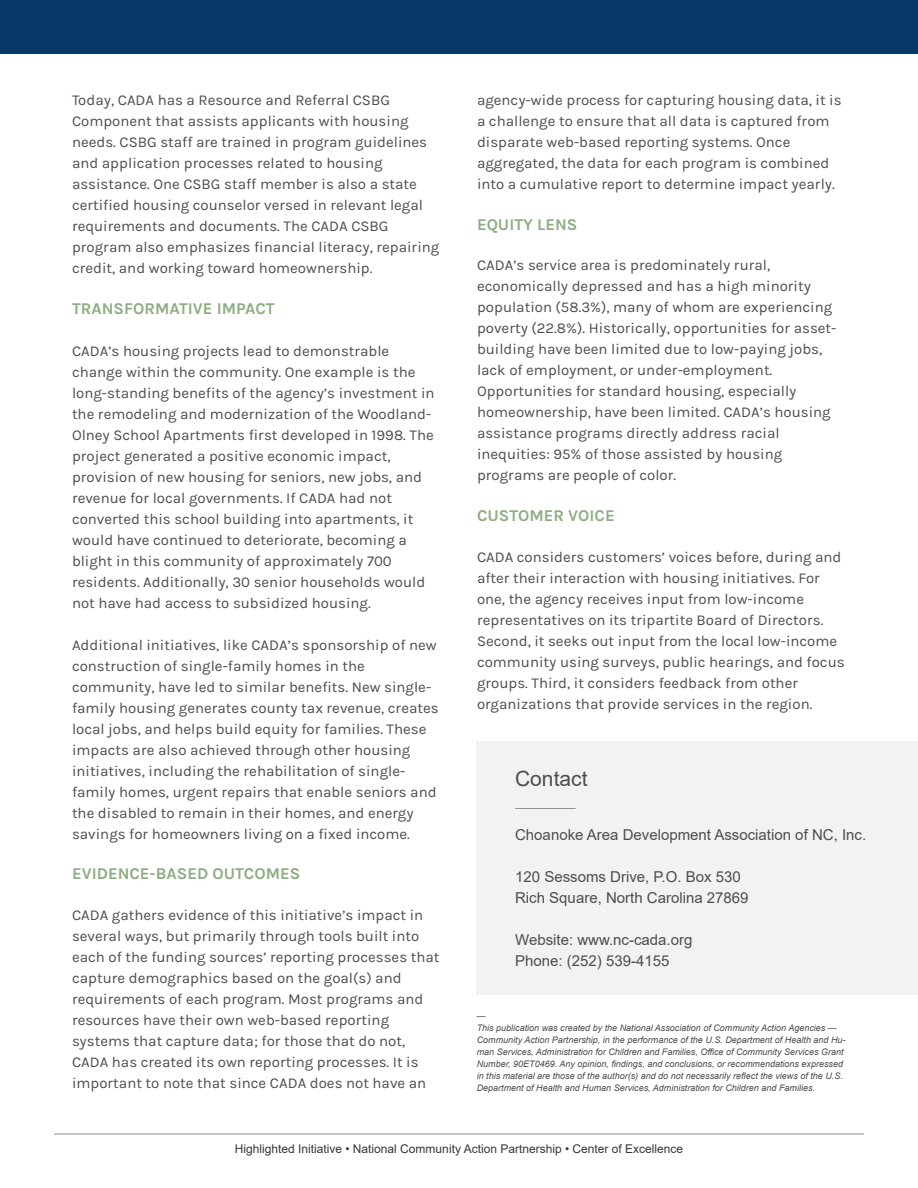
<style>
.page{position:relative;width:918px;height:1188px;background:#fff}
.page>*{position:absolute;margin:0;border:0;box-sizing:border-box;transform-origin:0 0}
.t1{font:21px "Arial";color:#4f4c4c}
.t2{font:700 16.5px "Karla";color:#8ead82}
.t3{font:15px/21px "Karla";color:#4f4c4c}
.t4{font:15px/21px "Arial";color:#4f4c4c}
.t5{font:12px "Arial";color:#393536}
.t6{font:italic 9px/12px "Arial";color:#4f4c4c}
</style>
<div class="page">
<hr style="left:54px;top:1134px;width:810px;height:1px;background:#918f8f">
<div style="left:0;top:0;width:918px;height:54px;background:#063868"></div>
<hr style="left:515px;top:808px;width:61px;height:1px;background:#918f8f">
<p class="t3" style="left:72px;top:89px;width:369px">Today, CADA has a Resource and Referral CSBG Component that assists applicants with housing needs. CSBG staff are trained in program guidelines and application processes related to housing assistance. One CSBG staff member is also a state certified housing counselor versed in relevant legal requirements and documents. The CADA CSBG program also emphasizes financial literacy, repairing credit, and working toward homeownership.</p>
<p class="t2" style="left:72px;top:298px;width:204px">TRANSFORMATIVE IMPACT</p>
<p class="t3" style="left:72px;top:340px;width:364px">CADA’s housing projects lead to demonstrable change within the community. One example is the long-standing benefits of the agency’s investment in the remodeling and modernization of the Woodland-Olney School Apartments first developed in 1998. The project generated a positive economic impact, provision of new housing for seniors, new jobs, and revenue for local governments. If CADA had not converted this school building into apartments, it would have continued to deteriorate, becoming a blight in this community of approximately 700 residents. Additionally, 30 senior households would not have had access to subsidized housing.</p>
<p class="t3" style="left:72px;top:634px;width:368px">Additional initiatives, like CADA’s sponsorship of new construction of single-family homes in the community, have led to similar benefits. New single&shy;family housing generates county tax revenue, creates local jobs, and helps build equity for families. These impacts are also achieved through other housing initiatives, including the rehabilitation of single&shy;family homes, urgent repairs that enable seniors and the disabled to remain in their homes, and energy savings for homeowners living on a fixed income.</p>
<p class="t2" style="left:72px;top:864px;width:230px">EVIDENCE-BASED OUTCOMES</p>
<p class="t3" style="left:72px;top:905px;width:369px">CADA gathers evidence of this initiative’s impact in several ways, but primarily through tools built into each of the funding sources’ reporting processes that capture demographics based on the goal(s) and requirements of each program. Most programs and resources have their own web-based reporting systems that capture data; for those that do not, CADA has created its own reporting processes. It is important to note that since CADA does not have an</p>
<p class="t3" style="left:477px;top:89px;width:366px">agency-wide process for capturing housing data, it is a challenge to ensure that all data is captured from disparate web-based reporting systems. Once aggregated, the data for each program is combined into a cumulative report to determine impact yearly.</p>
<p class="t2" style="left:477px;top:214px;width:102px">EQUITY LENS</p>
<p class="t3" style="left:477px;top:255px;width:361px">CADA’s service area is predominately rural, economically depressed and has a high minority population (58.3%), many of whom are experiencing poverty (22.8%). Historically, opportunities for asset&shy;building have been limited due to low-paying jobs, lack of employment, or under-employment.<br>Opportunities for standard housing, especially homeownership, have been limited. CADA’s housing assistance programs directly address racial inequities: 95% of those assisted by housing programs are people of color.</p>
<p class="t2" style="left:477px;top:506px;width:139px">CUSTOMER VOICE</p>
<p class="t3" style="left:477px;top:546px;width:369px">CADA considers customers’ voices before, during and after their interaction with housing initiatives. For one, the agency receives input from low-income representatives on its tripartite Board of Directors.<br>Second, it seeks out input from the local low-income community using surveys, public hearings, and focus groups. Third, it considers feedback from other organizations that provide services in the region.</p>
<h1 class="t1" style="left:515px;top:771px;width:74px">Contact</h1>
<p class="t4" style="left:515px;top:826px;width:353px">Choanoke Area Development Association of NC, Inc.</p>
<p class="t4" style="left:515px;top:868px;width:235px">120 Sessoms Drive, P.O. Box 530<br>Rich Square, North Carolina 27869</p>
<p class="t4" style="left:515px;top:931px;width:179px">Website: www.nc-cada.org<br>Phone: (252) 539-4155</p>
<p class="t6" style="left:477px;top:1010px;width:370px">—<br>This publication was created by the National Association of Community Action Agencies — Community Action Partnership, in the performance of the U.S. Department of Health and Hu&shy;man Services, Administration for Children and Families, Office of Community Services Grant Number, 90ET0469. Any opinion, findings, and conclusions, or recommendations expressed in this material are those of the author(s) and do not necessarily reflect the views of the U.S.<br>Department of Health and Human Services, Administration for Children and Families.</p>
<p class="t5" style="left:235px;top:1144px;width:450px">Highlighted Initiative • National Community Action Partnership • Center of Excellence</p>
</div>
